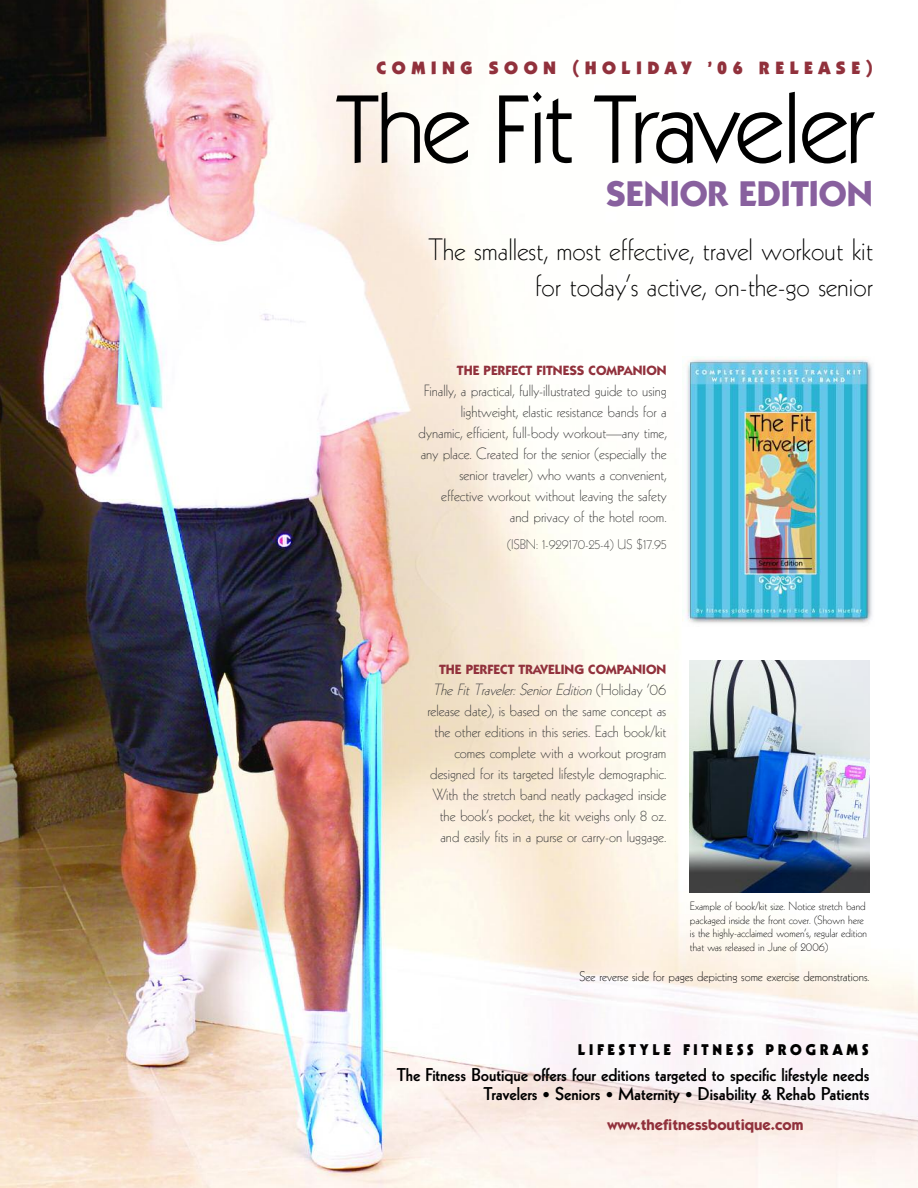
<style>
.page{position:relative;width:918px;height:1188px;background:#fff}
.page>*{position:absolute;margin:0;border:0;box-sizing:border-box;transform-origin:0 0}
.t1{font:97.5px "Itc Kabel";letter-spacing:-.03em;color:#000}
.t2{font:700 36px "Itc Kabel";color:#88609e}
.t3{font:300 30px/36px "Kabel";color:#000;text-align:right}
.t4{font:800 18px/19.5px "Kabel";color:#000;text-align:right}
.t5{font:900 18px "Itc Kabel";letter-spacing:.3em;color:#91313c}
.t6{font:300 15.75px/21px "Kabel";color:#333;text-align:right}
.t7{font:700 15px "Itc Kabel";color:#91313c}
.t8{font:900 15px "Kabel";letter-spacing:.25em;color:#000}
.t9{font:300 13.5px "Kabel";color:#000}
.t10{font:700 13.5px "Itc Kabel";color:#91313c}
.t11{font:300 13.5px "Kabel";color:#333}
.t12{font:300 11.7px/13.5px "Kabel";color:#000}
.s1{font-style:italic}
.s2{font-size:15px}
</style>
<div class="page">
<img style="left:0;top:0;width:918px;height:1188px">
<img style="left:683px;top:356px;width:192px;height:271px">
<img style="left:690px;top:661px;width:180px;height:232px">
<p class="t5" style="left:377px;top:61px;width:498px">COMING SOON (HOLIDAY ’06 RELEASE)</p>
<h1 class="t1" style="left:336px;top:93px;width:538px">The Fit Traveler</h1>
<h2 class="t2" style="left:606px;top:180px;width:269px">SENIOR EDITION</h2>
<h3 class="t3" style="left:428px;top:233px;width:446px">The smallest, most effective, travel workout kit for today’s active, on-the-go senior</h3>
<p class="t10" style="left:457px;top:365px;width:211px">THE PERFECT FITNESS COMPANION</p>
<p class="t6" style="left:419px;top:381px;width:250px">Finally, a practical, fully-illustrated guide to using lightweight, elastic resistance bands for a dynamic, efficient, full-body workout—any time, any place. Created for the senior (especially the senior traveler) who wants a convenient, effective workout without leaving the safety and privacy of the hotel room.</p>
<p class="t11" style="left:507px;top:539px;width:161px">(ISBN: 1-929170-25-4) US $17.95</p>
<p class="t10" style="left:439px;top:664px;width:229px">THE PERFECT TRAVELING COMPANION</p>
<p class="t6" style="left:427px;top:680px;width:241px"><span class="s1">The Fit Traveler: Senior Edition</span> ( H o l i d a y ’ 0 6 release date), is based on the same concept as the other editions in this series. Each book/kit comes complete with a workout program designed for its targeted lifestyle demographic.<br>With the stretch band neatly packaged inside the book’s pocket, the kit weighs only 8 oz. and easily fits in a purse or carry-on luggage.</p>
<p class="t12" style="left:690px;top:900px;width:179px">Example of book/kit size. Notice stretch band packaged inside the front cover. (Shown here is the highly-acclaimed women’s, regular edition that was released in June of 2006)</p>
<p class="t9" style="left:580px;top:971px;width:292px">See reverse side for pages depicting some exercise demonstrations.</p>
<p class="t8" style="left:578px;top:1044px;width:292px">LIFESTYLE FITNESS PROGRAMS</p>
<p class="t4" style="left:397px;top:1066px;width:474px">The Fitness Boutique offers four editions targeted to specific lifestyle needs<br>Travelers <span class="s2">•</span> Seniors <span class="s2">•</span> Maternity <span class="s2">•</span> Disability &amp; Rehab Patients</p>
<p class="t7" style="left:607px;top:1119px;width:197px">www.thefitnessboutique.com</p>
</div>
